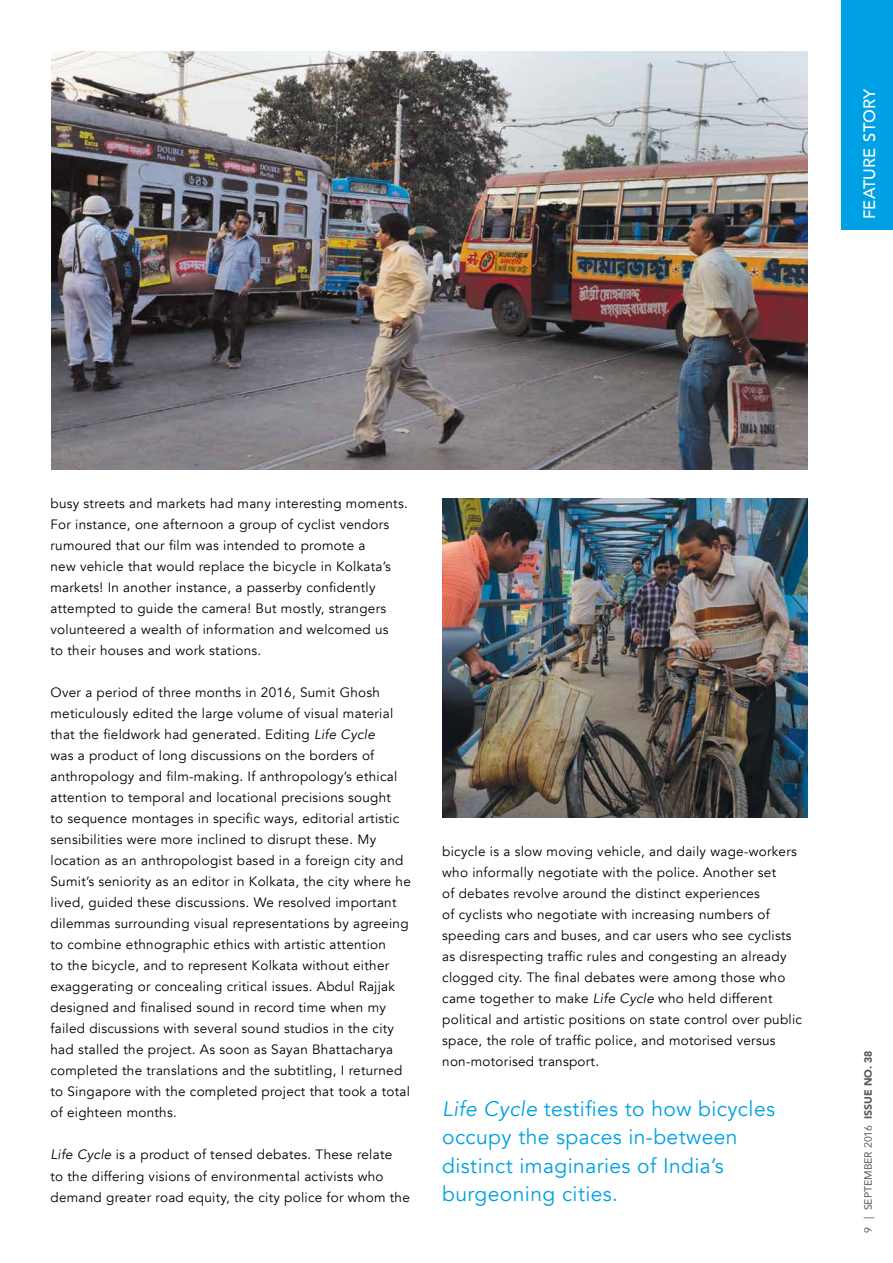
<style>
.page{position:relative;width:893px;height:1263px;background:#fff}
.page>*{position:absolute;margin:0;border:0;box-sizing:border-box;transform-origin:0 0}
.t1{font:21px/28.5px "Avenir";letter-spacing:.02em;color:#00a1e4}
.t2{font:500 16.5px "Avenir";color:#fff}
.t3{font:13.5px/21px "Avenir";letter-spacing:.02em;color:#000}
.t4{font:10.5px "Avenir";color:#58595b}
.s1{font-style:italic}
.s2{font-weight:900}
</style>
<div class="page">
<img style="left:51px;top:51px;width:757px;height:419px">
<img style="left:442px;top:498px;width:366px;height:319px">
<div style="left:842px;top:0;width:51px;height:230px;background:#00a1e4"></div>
<p class="t2" style="left:855px;top:219px;width:132px;rotate:-90deg">FEATURE STORY</p>
<p class="t3" style="left:50px;top:493px;width:359px">busy streets and markets had many interesting moments.<br>For instance, one afternoon a group of cyclist vendors rumoured that our film was intended to promote a<br>new vehicle that would replace the bicycle in Kolkata’s markets! In another instance, a passerby confidently attempted to guide the camera! But mostly, strangers volunteered a wealth of information and welcomed us<br>to their houses and work stations.</p>
<p class="t3" style="left:50px;top:682px;width:362px">Over a period of three months in 2016, Sumit Ghosh meticulously edited the large volume of visual material that the fieldwork had generated. Editing <span class="s1">Life Cycle<br></span>was a product of long discussions on the borders of anthropology and film-making. If anthropology’s ethical attention to temporal and locational precisions sought<br>to sequence montages in specific ways, editorial artistic sensibilities were more inclined to disrupt these. My location as an anthropologist based in a foreign city and Sumit’s seniority as an editor in Kolkata, the city where he lived, guided these discussions. We resolved important dilemmas surrounding visual representations by agreeing to combine ethnographic ethics with artistic attention<br>to the bicycle, and to represent Kolkata without either exaggerating or concealing critical issues. Abdul Rajjak designed and finalised sound in record time when my failed discussions with several sound studios in the city had stalled the project. As soon as Sayan Bhattacharya completed the translations and the subtitling, I returned to Singapore with the completed project that took a total of eighteen months.</p>
<p class="t3" style="left:50px;top:1144px;width:361px"><span class="s1">Life Cycle</span> is a product of tensed debates. These relate<br>to the differing visions of environmental activists who demand greater road equity, the city police for whom the</p>
<p class="t3" style="left:442px;top:841px;width:361px">bicycle is a slow moving vehicle, and daily wage-workers who informally negotiate with the police. Another set<br>of debates revolve around the distinct experiences<br>of cyclists who negotiate with increasing numbers of speeding cars and buses, and car users who see cyclists as disrespecting traffic rules and congesting an already clogged city. The final debates were among those who came together to make <span class="s1">Life Cycle</span> who held different political and artistic positions on state control over public space, the role of traffic police, and motorised versus non-motorised transport.</p>
<h1 class="t1" style="left:442px;top:1095px;width:334px"><span class="s1">Life Cycle</span> testifies to how bicycles occupy the spaces in-between distinct imaginaries of India’s burgeoning cities.</h1>
<p class="t4" style="left:860px;top:1233px;width:184px;rotate:-90deg">9 | SEPTEMBER 2016 <span class="s2">ISSUE NO. 38</span></p>
</div>
